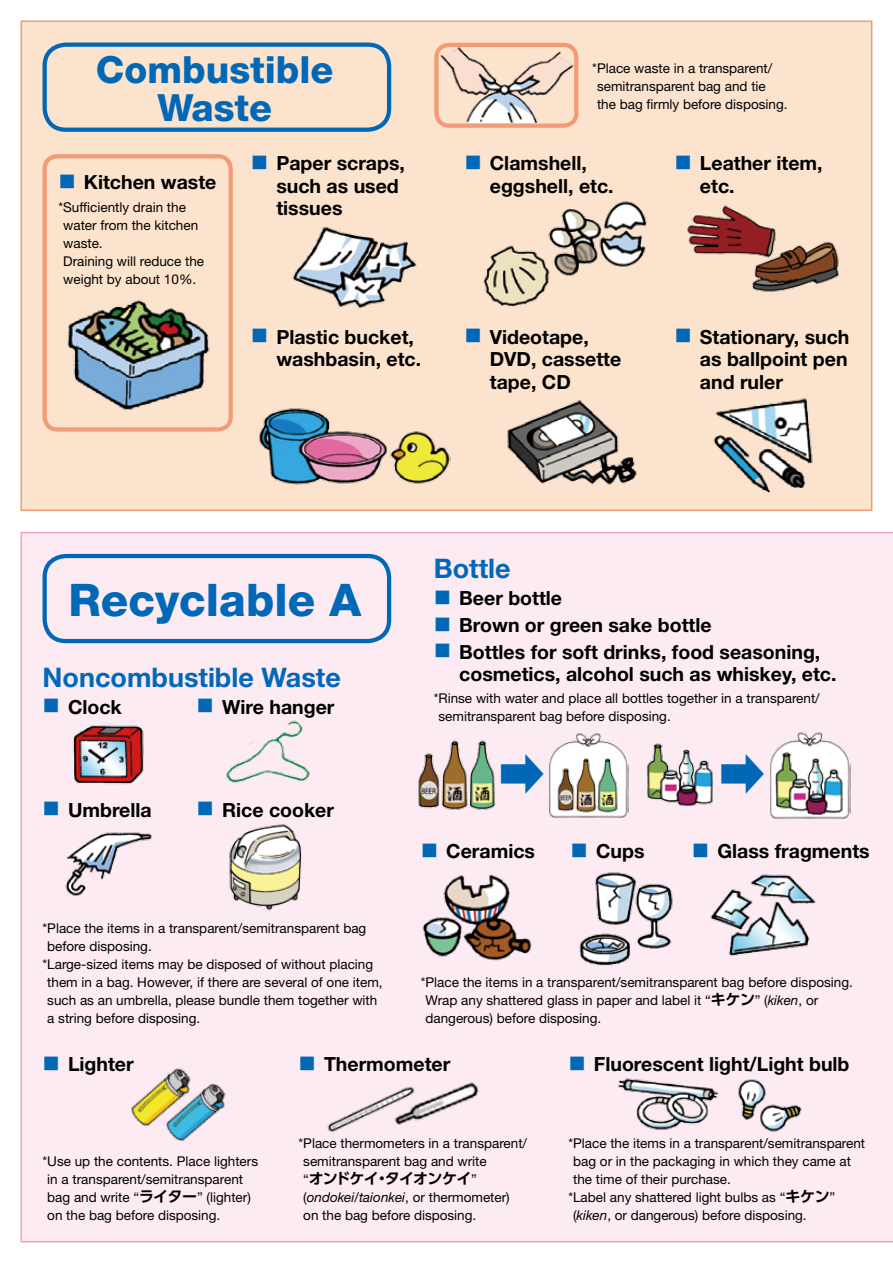
<style>
.page{position:relative;width:893px;height:1263px;background:#fff}
.page>*{position:absolute;margin:0;border:0;box-sizing:border-box;transform-origin:0 0}
.t1{font:58.05px "Koz Min Pro";color:#0068b7;scale:.8 1}
.t2{font:800 45px "Helvetica Neue LT Std";color:#0068b7}
.t3{font:800 37.5px/38.2px "Helvetica Neue LT Std";color:#0068b7;text-align:center}
.t4{font:700 27px "Helvetica Neue LT Std";color:#0068b7}
.t5{font:700 19.5px/22.5px "Helvetica Neue LT Std";color:#000}
.t6{font:700 15px "UD Shin Go Pro De";letter-spacing:-.05em;color:#000}
.t7{font:13.5px/18px "Helvetica Neue LT Std";color:#000}
.s1{color:#0068b7}
.s2{font-family:"UD Shin Go Pro De";font-weight:700;font-size:15px}
.s3{font-style:italic}
.s4{font-family:"Helvetica Neue LT Std";font-weight:400;font-size:13.5px}
</style>
<div class="page">
<div style="left:20px;top:20px;width:873px;height:1223px;background:#fcebf3"></div>
<div style="left:21px;top:21px;width:851px;height:490px;background:#fce3cd;border:2px solid #f29b76"></div>
<div style="left:43px;top:43px;width:348px;height:89px;border:4px solid #0068b7;border-radius:21px"></div>
<div style="left:43px;top:554px;width:348px;height:89px;border:4px solid #0068b7;border-radius:21px"></div>
<div style="left:43px;top:154px;width:190px;height:278px;border:4px solid #f29b76;border-radius:13px"></div>
<img style="left:292px;top:227px;width:125px;height:81px">
<img style="left:483px;top:245px;width:66px;height:62px">
<img style="left:390px;top:431px;width:60px;height:53px">
<img style="left:507px;top:400px;width:130px;height:85px">
<img style="left:713px;top:398px;width:100px;height:95px">
<img style="left:544px;top:201px;width:103px;height:79px">
<img style="left:259px;top:408px;width:129px;height:77px">
<div style="left:434px;top:43px;width:144px;height:85px;border:4px solid #f29b76;border-radius:13px"></div>
<img style="left:438px;top:43px;width:138px;height:80px">
<img style="left:67px;top:299px;width:143px;height:111px">
<img style="left:687px;top:205px;width:152px;height:87px">
<img style="left:645px;top:740px;width:71px;height:70px">
<img style="left:768px;top:731px;width:82px;height:88px">
<img style="left:776px;top:751px;width:69px;height:64px">
<img style="left:222px;top:712px;width:90px;height:78px">
<img style="left:63px;top:718px;width:86px;height:74px">
<img style="left:58px;top:825px;width:98px;height:74px">
<img style="left:224px;top:822px;width:88px;height:92px">
<img style="left:613px;top:1074px;width:110px;height:58px">
<img style="left:734px;top:1075px;width:74px;height:59px">
<img style="left:389px;top:1060px;width:104px;height:91px">
<img style="left:122px;top:1049px;width:115px;height:113px">
<img style="left:414px;top:859px;width:119px;height:104px">
<img style="left:578px;top:868px;width:100px;height:106px">
<img style="left:706px;top:871px;width:114px;height:92px">
<img style="left:318px;top:1071px;width:107px;height:79px">
<img style="left:417px;top:736px;width:80px;height:78px">
<img style="left:547px;top:732px;width:81px;height:86px">
<img style="left:556px;top:755px;width:65px;height:59px">
<h3 class="t3" style="left:96px;top:50px;width:239px">Combustible<br>Waste</h3>
<p class="t7" style="left:597px;top:59px;width:192px;text-indent:-5px">*Place waste in a transparent/ semitransparent bag and tie the bag firmly before disposing.</p>
<h3 class="t5" style="left:58px;top:171px;width:160px"><span class="s1">■</span> Kitchen waste</h3>
<p class="t7" style="left:63px;top:198px;width:143px;text-indent:-5px">*Sufficiently drain the water from the kitchen waste.<br>Draining will reduce the weight by about 10%.</p>
<h3 class="t5" style="left:276px;top:152px;width:130px;text-indent:-26px"><span class="s1">■</span> Paper scraps, such as used tissues</h3>
<h3 class="t5" style="left:276px;top:325px;width:146px;text-indent:-26px"><span class="s1">■</span> Plastic bucket, washbasin, etc.</h3>
<h3 class="t5" style="left:490px;top:152px;width:125px;text-indent:-26px"><span class="s1">■</span> Clamshell, eggshell, etc.</h3>
<h3 class="t5" style="left:490px;top:325px;width:133px;text-indent:-26px"><span class="s1">■</span> Videotape,<br>DVD, cassette tape, CD</h3>
<h3 class="t5" style="left:700px;top:152px;width:124px;text-indent:-26px"><span class="s1">■</span> Leather item, etc.</h3>
<h3 class="t5" style="left:700px;top:325px;width:151px;text-align:justify;text-indent:-26px"><span class="s1">■</span> Stationary, such as ballpoint pen and ruler</h3>
<h2 class="t2" style="left:68px;top:573px;width:294px">Recyclable A</h2>
<h3 class="t4" style="left:43px;top:660px;width:300px">Noncombustible Waste</h3>
<h3 class="t5" style="left:43px;top:695px;width:81px"><span class="s1">■</span> Clock</h3>
<h3 class="t5" style="left:197px;top:695px;width:139px"><span class="s1">■</span> Wire hanger</h3>
<h3 class="t5" style="left:43px;top:798px;width:111px"><span class="s1">■</span> Umbrella</h3>
<h3 class="t5" style="left:197px;top:798px;width:139px"><span class="s1">■</span> Rice cooker</h3>
<h3 class="t4" style="left:434px;top:552px;width:78px">Bottle</h3>
<h3 class="t5" style="left:434px;top:586px;width:130px"><span class="s1">■</span> Beer bottle</h3>
<h3 class="t5" style="left:434px;top:613px;width:279px"><span class="s1">■</span> Brown or green sake bottle</h3>
<h3 class="t5" style="left:459px;top:640px;width:379px;text-indent:-26px"><span class="s1">■</span> Bottles for soft drinks, food seasoning, cosmetics, alcohol such as whiskey, etc.</h3>
<p class="t7" style="left:438px;top:689px;width:383px;text-indent:-5px">*Rinse with water and place all bottles together in a transparent/ semitransparent bag before disposing.</p>
<h1 class="t1" style="left:499px;top:734px;width:60px">➡</h1>
<h1 class="t1" style="left:719px;top:734px;width:60px">➡</h1>
<p class="t7" style="left:43px;top:919px;width:325px">*Place the items in a transparent/semitransparent bag</p>
<p class="t7" style="left:47px;top:937px;width:106px">before disposing.</p>
<p class="t7" style="left:43px;top:955px;width:332px">*Large-sized items may be disposed of without placing</p>
<p class="t7" style="left:47px;top:973px;width:337px">them in a bag. However, if there are several of one item,</p>
<p class="t7" style="left:47px;top:991px;width:332px">such as an umbrella, please bundle them together with</p>
<p class="t7" style="left:47px;top:1009px;width:155px">a string before disposing.</p>
<h3 class="t5" style="left:421px;top:839px;width:116px"><span class="s1">■</span> Ceramics</h3>
<h3 class="t5" style="left:571px;top:839px;width:75px"><span class="s1">■</span> Cups</h3>
<h3 class="t5" style="left:692px;top:839px;width:179px"><span class="s1">■</span> Glass fragments</h3>
<p class="t7" style="left:425px;top:973px;width:429px;text-indent:-5px">*Place the items in a transparent/semitransparent bag before disposing.<br>Wrap any shattered glass in paper and label it “<span class="s2">キケン</span>” (<span class="s3">kiken</span>, or dangerous) before disposing.</p>
<h3 class="t5" style="left:43px;top:1052px;width:93px"><span class="s1">■</span> Lighter</h3>
<h3 class="t5" style="left:298px;top:1052px;width:153px"><span class="s1">■</span> Thermometer</h3>
<h3 class="t5" style="left:568px;top:1052px;width:283px"><span class="s1">■</span> Fluorescent light/Light bulb</h3>
<p class="t7" style="left:47px;top:1151px;width:212px;text-indent:-5px">*Use up the contents. Place lighters in a transparent/semitransparent bag and write “<span class="s2">ライター</span>” (lighter) on the bag before disposing.</p>
<p class="t7" style="left:303px;top:1134px;width:225px;text-indent:-5px">*Place thermometers in a transparent/ semitransparent bag and write</p>
<p class="t6" style="left:303px;top:1166px;width:175px"><span class="s4">“</span>オンドケイ・タイオンケイ<span class="s4">”</span></p>
<p class="t7" style="left:303px;top:1188px;width:208px">(<span class="s3">ondokei/taionkei</span>, or thermometer) on the bag before disposing.</p>
<p class="t7" style="left:568px;top:1134px;width:298px">*Place the items in a transparent/semitransparent</p>
<p class="t7" style="left:573px;top:1152px;width:279px">bag or in the packaging in which they came at</p>
<p class="t7" style="left:573px;top:1170px;width:159px">the time of their purchase.</p>
<p class="t7" style="left:568px;top:1188px;width:268px">*Label any shattered light bulbs as “<span class="s2">キケン</span>”</p>
<p class="t7" style="left:573px;top:1206px;width:235px">(<span class="s3">kiken</span>, or dangerous) before disposing.</p>
</div>
